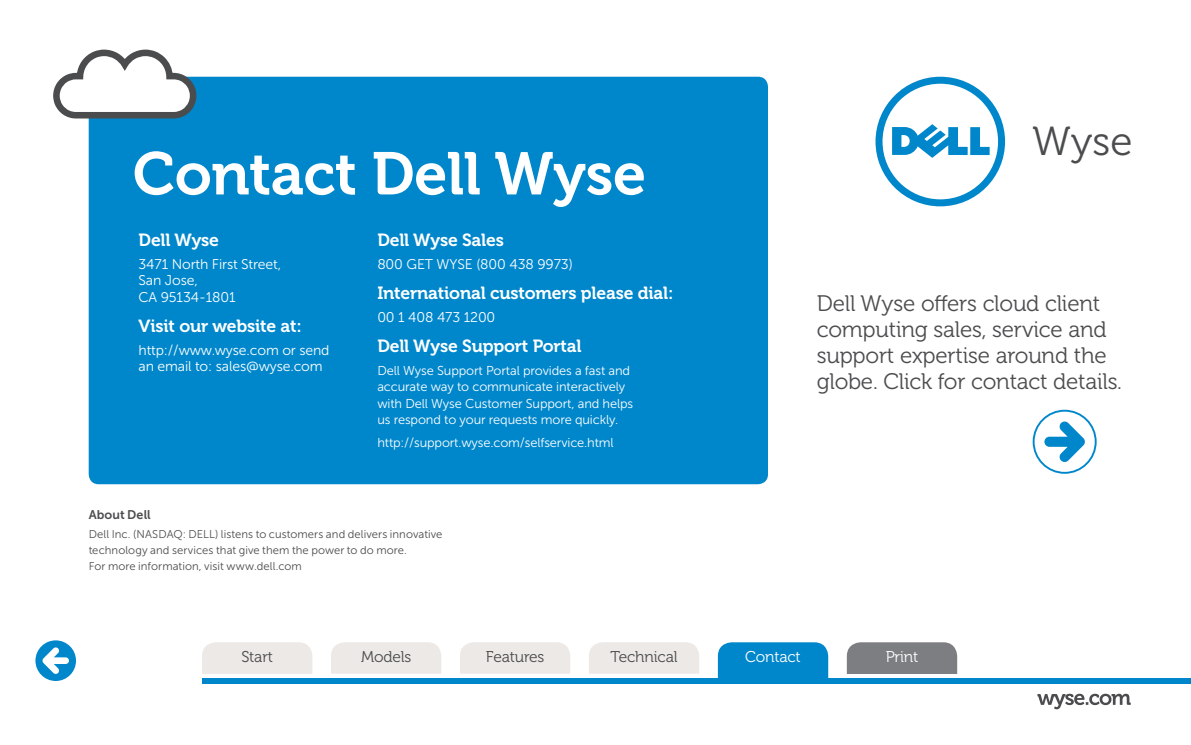
<style>
.page{position:relative;width:1191px;height:745px;background:#fff}
.page>*{position:absolute;margin:0;border:0;box-sizing:border-box;transform-origin:0 0}
.t1{font:59.75px "Museo For Dell 700";letter-spacing:-.01em;color:#fff}
.t2{font:40.5px "Museo For Dell 300";color:#4b4c4d}
.t3{font:22.38px/25.9px "Museo For Dell 300";letter-spacing:-.01em;color:#4b4c4d}
.t4{font:17.5px "Museo For Dell 700";letter-spacing:-.01em;color:#fff}
.t5{font:15.62px "Museo For Dell 300";letter-spacing:-.01em;color:#4b4c4d}
.t6{font:15.62px "Museo For Dell 300";letter-spacing:-.01em;color:#fff}
.t7{font:14px/16.4px "Museo Sans For Dell 300";letter-spacing:-.01em;color:#fff}
.t8{font:12.88px/16.4px "Museo Sans For Dell 300";letter-spacing:-.01em;color:#fff}
.t9{font:12.5px "Museo Sans For Dell 700";letter-spacing:.01em;color:#4b4c4d}
.t10{font:11.25px/15.5px "Museo Sans For Dell 300";letter-spacing:.01em;color:#4b4c4d}
</style>
<div class="page">
<div style="left:202px;top:642px;width:110px;height:67px;background:#ece9e7;border-radius:14px"></div>
<div style="left:847px;top:642px;width:110px;height:67px;background:#7c7e81;border-radius:14px"></div>
<div style="left:35px;top:673px;width:1120px;height:28px;background:#fff"></div>
<div style="left:331px;top:642px;width:110px;height:31px;background:#ece9e7"></div>
<div style="left:202px;top:683px;width:989px;height:53px;background:#fff"></div>
<div style="left:202px;top:678px;width:989px;height:5px;background:#0087cb"></div>
<div style="left:35px;top:640px;width:41px;height:40px;background:#0087cb;border-radius:50%"></div>
<svg style="left:42px;top:647px;width:27px;height:26px"></svg>
<svg style="left:1037px;top:693px;width:93px;height:15px"></svg>
<div style="left:460px;top:642px;width:110px;height:31px;background:#ece9e7"></div>
<div style="left:589px;top:642px;width:110px;height:31px;background:#ece9e7"></div>
<div style="left:89px;top:77px;width:679px;height:407px;background:#0087cb;border-radius:10px"></div>
<svg style="left:875px;top:77px;width:130px;height:129px"></svg>
<div style="left:1032px;top:409px;width:64px;height:64px;border:2px solid #0087cb;border-radius:50%"></div>
<svg style="left:1044px;top:421px;width:41px;height:41px"></svg>
<div style="left:718px;top:642px;width:110px;height:36px;background:#0087cb"></div>
<svg style="left:53px;top:50px;width:143px;height:68px"></svg>
<h1 class="t1" style="left:133px;top:140px;width:515px">Contact Dell Wyse</h1>
<h3 class="t4" style="left:139px;top:230px;width:82px">Dell Wyse</h3>
<p class="t7" style="left:139px;top:256px;width:144px">3471 North First Street,<br>San Jose,<br>CA 95134-1801</p>
<h3 class="t4" style="left:139px;top:315px;width:165px">Visit our website at:</h3>
<p class="t7" style="left:139px;top:341px;width:192px">http://www.wyse.com or send an email to: sales@wyse.com</p>
<h3 class="t4" style="left:377px;top:230px;width:128px">Dell Wyse Sales</h3>
<p class="t7" style="left:377px;top:256px;width:197px">800 GET WYSE (800 438 9973)</p>
<h3 class="t4" style="left:377px;top:283px;width:298px">International customers please dial:</h3>
<p class="t7" style="left:377px;top:309px;width:120px">00 1 408 473 1200</p>
<h3 class="t4" style="left:377px;top:336px;width:206px">Dell Wyse Support Portal</h3>
<p class="t8" style="left:377px;top:362px;width:257px">Dell Wyse Support Portal provides a fast and accurate way to communicate interactively with Dell Wyse Customer Support, and helps us respond to your requests more quickly.</p>
<p class="t8" style="left:377px;top:434px;width:238px">http://support.wyse.com/selfservice.html</p>
<p class="t9" style="left:89px;top:507px;width:64px">About Dell</p>
<p class="t10" style="left:89px;top:526px;width:355px">Dell Inc. (NASDAQ: DELL) listens to customers and delivers innovative technology and services that give them the power to do more.<br>For more information, visit www.dell.com</p>
<h2 class="t2" style="left:1032px;top:119px;width:102px">Wyse</h2>
<h3 class="t3" style="left:816px;top:290px;width:307px">Dell Wyse offers cloud client computing sales, service and support expertise around the globe. Click for contact details.</h3>
<p class="t5" style="left:241px;top:648px;width:33px">Start</p>
<p class="t5" style="left:361px;top:648px;width:52px">Models</p>
<p class="t5" style="left:486px;top:648px;width:60px">Features</p>
<p class="t5" style="left:610px;top:648px;width:68px">Technical</p>
<p class="t6" style="left:885px;top:648px;width:34px">Print</p>
<p class="t6" style="left:745px;top:648px;width:57px">Contact</p>
</div>
